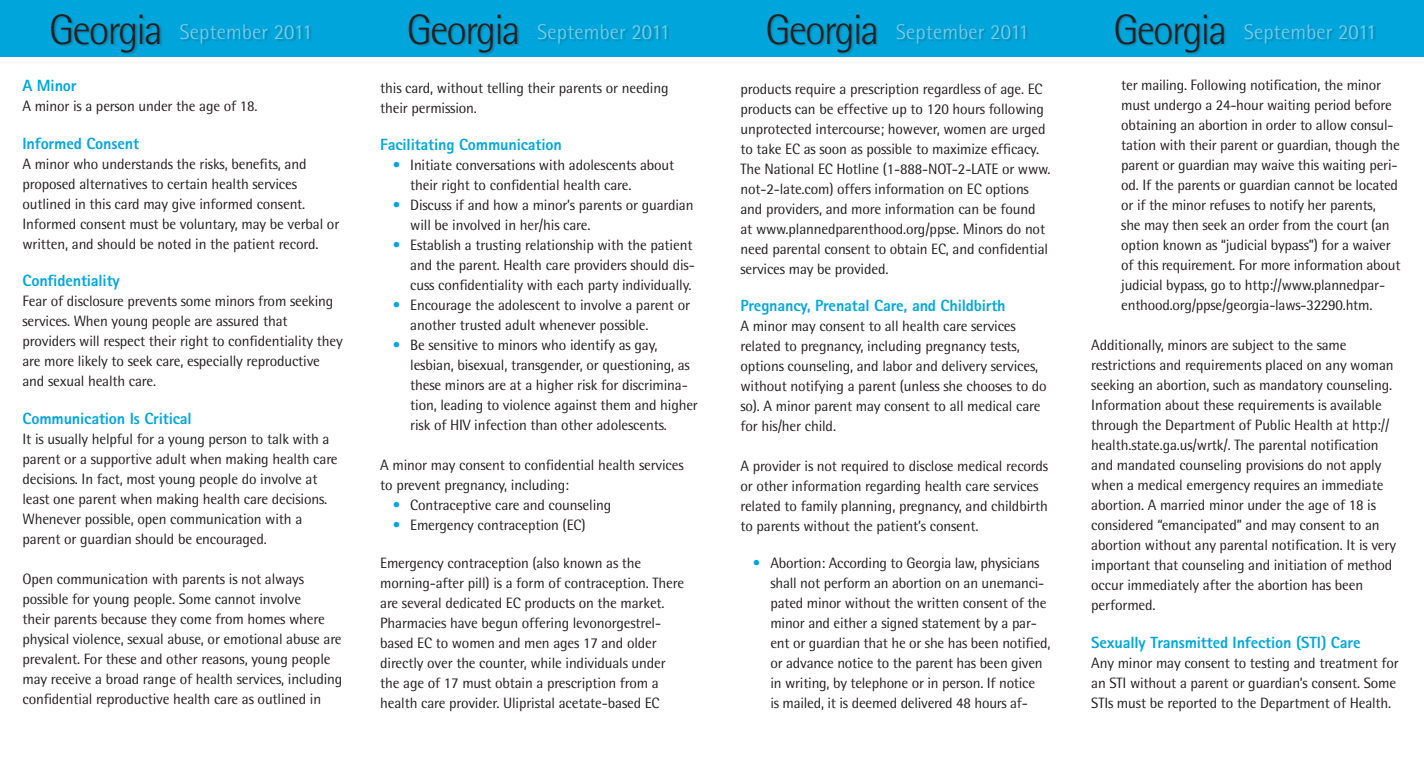
<style>
.page{position:relative;width:1424px;height:765px;background:#fff}
.page>*{position:absolute;margin:0;border:0;box-sizing:border-box;transform-origin:0 0}
.t1{font:300 21.25px "Rotis Semi Sans";letter-spacing:.01em;color:#7bcfed}
.t2{font:800 16.25px "Rotis Sans Serif";letter-spacing:-.01em;color:#00a6db}
.t3{font:15px/20px "Rotis Semi Sans";letter-spacing:-.01em;color:#231f20}
.s1{font-size:42.5px;color:#231f20}
.s2{color:#00a6db}
</style>
<div class="page">
<div style="left:0;top:0;width:1423px;height:56px;background:#00a6db"></div>
<div style="left:52px;top:14px;width:259px;height:41px;background:#231f20;opacity:.25"></div>
<div style="left:409px;top:14px;width:260px;height:41px;background:#231f20;opacity:.25"></div>
<div style="left:768px;top:14px;width:260px;height:41px;background:#231f20;opacity:.25"></div>
<div style="left:1115px;top:14px;width:260px;height:41px;background:#231f20;opacity:.25"></div>
<h1 class="t1" style="left:49px;top:20px;width:265px"><span class="s1">Georgia</span> September 2011</h1>
<h1 class="t1" style="left:407px;top:20px;width:265px"><span class="s1">Georgia</span> September 2011</h1>
<h1 class="t1" style="left:765px;top:20px;width:265px"><span class="s1">Georgia</span> September 2011</h1>
<h1 class="t1" style="left:1113px;top:20px;width:265px"><span class="s1">Georgia</span> September 2011</h1>
<p class="t2" style="left:22px;top:76px;width:56px">A Minor</p>
<p class="t3" style="left:22px;top:96px;width:237px">A minor is a person under the age of 18.</p>
<p class="t2" style="left:22px;top:133px;width:118px">Informed Consent</p>
<p class="t3" style="left:22px;top:154px;width:318px">A minor who understands the risks, benefits, and proposed alternatives to certain health services outlined in this card may give informed consent.<br>Informed consent must be voluntary, may be verbal or written, and should be noted in the patient record.</p>
<p class="t2" style="left:22px;top:271px;width:99px">Confidentiality</p>
<p class="t3" style="left:22px;top:291px;width:322px">Fear of disclosure prevents some minors from seeking services. When young people are assured that providers will respect their right to confidentiality they are more likely to seek care, especially reproductive and sexual health care.</p>
<p class="t2" style="left:22px;top:408px;width:171px">Communication Is Critical</p>
<p class="t3" style="left:22px;top:429px;width:316px">It is usually helpful for a young person to talk with a parent or a supportive adult when making health care decisions. In fact, most young people do involve at least one parent when making health care decisions.<br>Whenever possible, open communication with a parent or guardian should be encouraged.</p>
<p class="t3" style="left:22px;top:569px;width:321px">Open communication with parents is not always possible for young people. Some cannot involve<br>their parents because they come from homes where physical violence, sexual abuse, or emotional abuse are prevalent. For these and other reasons, young people may receive a broad range of health services, including confidential reproductive health care as outlined in</p>
<p class="t3" style="left:380px;top:77px;width:290px">this card, without telling their parents or needing their permission.</p>
<p class="t2" style="left:380px;top:134px;width:183px">Facilitating Communication</p>
<p class="t3" style="left:410px;top:155px;width:265px;text-indent:-18px"><span class="s2">•</span> Initiate conversations with adolescents about their right to confidential health care.</p>
<p class="t3" style="left:410px;top:195px;width:285px;text-indent:-18px"><span class="s2">•</span> Discuss if and how a minor’s parents or guardian will be involved in her/his care.</p>
<p class="t3" style="left:410px;top:235px;width:286px;text-indent:-18px"><span class="s2">•</span> Establish a trusting relationship with the patient and the parent. Health care providers should dis&shy;cuss confidentiality with each party individually.</p>
<p class="t3" style="left:410px;top:295px;width:281px;text-indent:-18px"><span class="s2">•</span> Encourage the adolescent to involve a parent or another trusted adult whenever possible.</p>
<p class="t3" style="left:410px;top:335px;width:289px;text-indent:-18px"><span class="s2">•</span> Be sensitive to minors who identify as gay, lesbian, bisexual, transgender, or questioning, as these minors are at a higher risk for discrimina&shy;tion, leading to violence against them and higher risk of HIV infection than other adolescents.</p>
<p class="t3" style="left:380px;top:455px;width:305px">A minor may consent to confidential health services to prevent pregnancy, including:</p>
<p class="t3" style="left:392px;top:495px;width:220px"><span class="s2">•</span> Contraceptive care and counseling</p>
<p class="t3" style="left:392px;top:515px;width:194px"><span class="s2">•</span> Emergency contraception (EC)</p>
<p class="t3" style="left:380px;top:553px;width:305px">Emergency contraception (also known as the morning-after pill) is a form of contraception. There are several dedicated EC products on the market.<br>Pharmacies have begun offering levonorgestrel&shy;based EC to women and men ages 17 and older directly over the counter, while individuals under the age of 17 must obtain a prescription from a health care provider. Ulipristal acetate-based EC</p>
<p class="t3" style="left:740px;top:79px;width:312px">products require a prescription regardless of age. EC products can be effective up to 120 hours following unprotected intercourse; however, women are urged to take EC as soon as possible to maximize efficacy.<br>The National EC Hotline (1-888-NOT-2-LATE or www. not-2-late.com) offers information on EC options and providers, and more information can be found at www.plannedparenthood.org/ppse. Minors do not need parental consent to obtain EC, and confidential services may be provided.</p>
<p class="t2" style="left:740px;top:296px;width:267px">Pregnancy, Prenatal Care, and Childbirth</p>
<p class="t3" style="left:740px;top:316px;width:308px">A minor may consent to all health care services related to pregnancy, including pregnancy tests, options counseling, and labor and delivery services, without notifying a parent (unless she chooses to do so). A minor parent may consent to all medical care for his/her child.</p>
<p class="t3" style="left:740px;top:456px;width:309px">A provider is not required to disclose medical records or other information regarding health care services related to family planning, pregnancy, and childbirth to parents without the patient’s consent.</p>
<p class="t3" style="left:770px;top:552px;width:281px;text-indent:-18px"><span class="s2">•</span> Abortion: According to Georgia law, physicians shall not perform an abortion on an unemanci&shy;pated minor without the written consent of the minor and either a signed statement by a par&shy;ent or guardian that he or she has been notified, or advance notice to the parent has been given in writing, by telephone or in person. If notice<br>is mailed, it is deemed delivered 48 hours af-</p>
<p class="t3" style="left:1121px;top:75px;width:281px">ter mailing. Following notification, the minor must undergo a 24-hour waiting period before obtaining an abortion in order to allow consul&shy;tation with their parent or guardian, though the parent or guardian may waive this waiting peri&shy;od. If the parents or guardian cannot be located or if the minor refuses to notify her parents,<br>she may then seek an order from the court (an option known as “judicial bypass”) for a waiver of this requirement. For more information about judicial bypass, go to http://www.plannedpar&shy;enthood.org/ppse/georgia-laws-32290.htm.</p>
<p class="t3" style="left:1091px;top:335px;width:306px">Additionally, minors are subject to the same restrictions and requirements placed on any woman seeking an abortion, such as mandatory counseling.<br>Information about these requirements is available through the Department of Public Health at http:// health.state.ga.us/wrtk/. The parental notification and mandated counseling provisions do not apply when a medical emergency requires an immediate abortion. A married minor under the age of 18 is considered “emancipated” and may consent to an abortion without any parental notification. It is very important that counseling and initiation of method occur immediately after the abortion has been performed.</p>
<p class="t2" style="left:1091px;top:632px;width:271px">Sexually Transmitted Infection (STI) Care</p>
<p class="t3" style="left:1091px;top:653px;width:309px">Any minor may consent to testing and treatment for an STI without a parent or guardian’s consent. Some<br>STIs must be reported to the Department of Health.</p>
</div>
